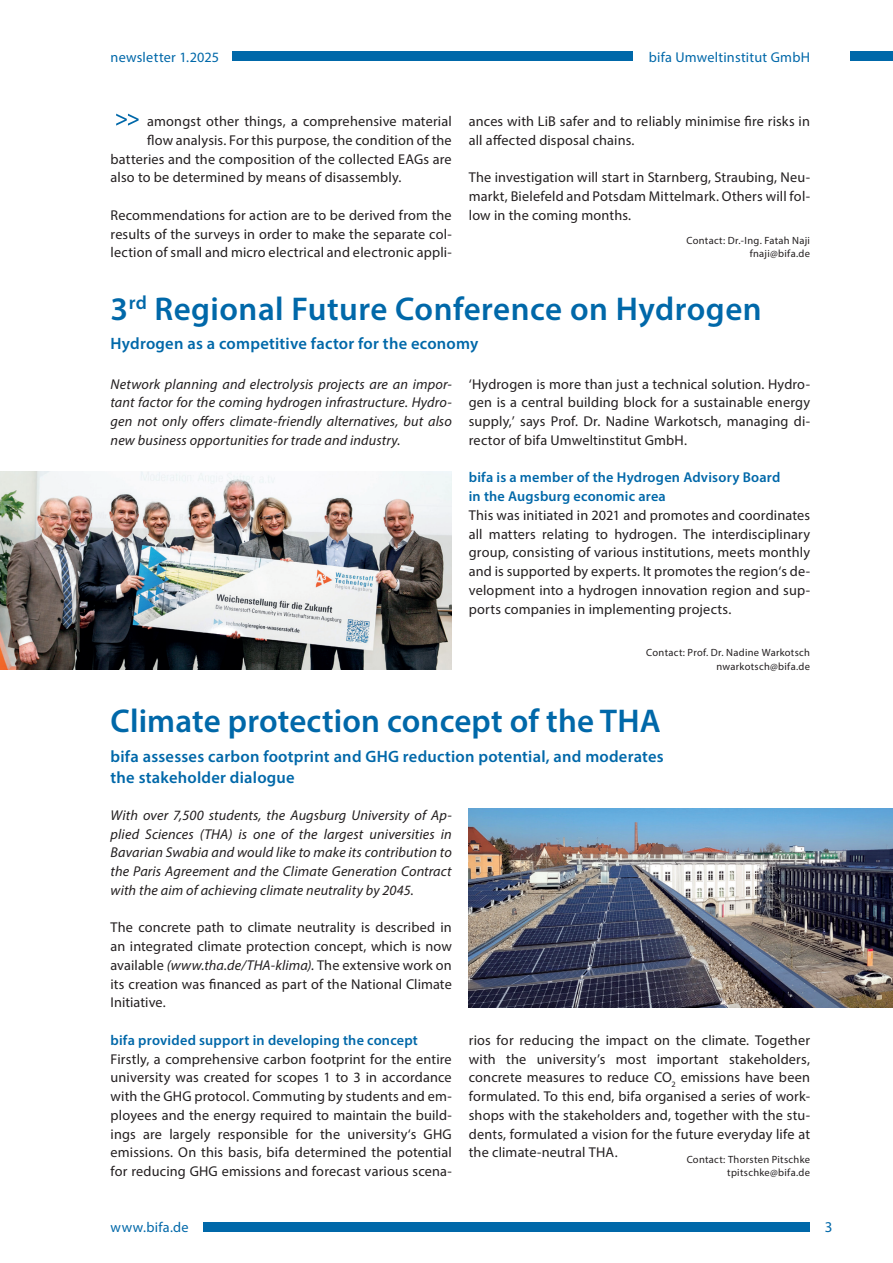
<style>
.page{position:relative;width:893px;height:1263px;background:#fff}
.page>*{position:absolute;margin:0;border:0;box-sizing:border-box;transform-origin:0 0}
.t1{font:600 33px "Myriad Pro";letter-spacing:.005em;color:#0068a9}
.t2{font:600 16.5px/21px "Myriad Pro";letter-spacing:.015em;color:#0068a9}
.t3{font:15px "Myriad Pro";color:#0068a9}
.t4{font:14.25px/18.8px "Myriad Pro";letter-spacing:.01em;color:#231f20;text-align:justify}
.t5{font:italic 14.25px/18.8px "Myriad Pro";letter-spacing:.01em;color:#231f20;text-align:justify}
.t6{font:600 14.25px/18.8px "Myriad Pro";letter-spacing:.015em;color:#0068a9}
.t7{font:14.25px "Myriad Pro";letter-spacing:.02em;color:#0068a9}
.t8{font:10.5px/13.5px "Myriad Pro";letter-spacing:.03em;color:#231f20;text-align:right}
.s1{font-style:italic}
</style>
<div class="page">
<div style="left:204px;top:1222px;width:606px;height:10px;background:#0068a9"></div>
<svg style="left:116px;top:114px;width:23px;height:12px"></svg>
<div style="left:850px;top:51px;width:43px;height:10px;background:#0068a9"></div>
<div style="left:232px;top:51px;width:401px;height:10px;background:#0068a9"></div>
<img style="left:469px;top:809px;width:424px;height:198px">
<img style="left:0;top:471px;width:452px;height:199px">
<p class="t7" style="left:111px;top:48px;width:110px">newsletter 1.2025</p>
<p class="t7" style="left:649px;top:48px;width:163px">bifa Umweltinstitut GmbH</p>
<p class="t4" style="left:147px;top:112px;width:306px">amongst other things, a comprehensive material</p>
<p class="t4" style="left:147px;top:130px;width:306px">flow analysis. For this purpose, the condition of the</p>
<p class="t4" style="left:111px;top:149px;width:343px">batteries and the composition of the collected EAGs are</p>
<p class="t4" style="left:111px;top:168px;width:292px">also to be determined by means of disassembly.</p>
<p class="t4" style="left:111px;top:205px;width:343px">Recommendations for action are to be derived from the results of the surveys in order to make the separate col&shy;lection of small and micro electrical and electronic appli-</p>
<p class="t4" style="left:469px;top:112px;width:343px">ances with LiB safer and to reliably minimise fire risks in all affected disposal chains.</p>
<p class="t4" style="left:469px;top:168px;width:343px">The investigation will start in Starnberg, Straubing, Neu&shy;markt, Bielefeld and Potsdam Mittelmark. Others will fol&shy;low in the coming months.</p>
<p class="t8" style="left:686px;top:233px;width:125px">Contact: Dr.-Ing. Fatah Naji fnaji@bifa.de</p>
<h1 class="t1" style="left:111px;top:287px;width:653px">3<sup>rd</sup> Regional Future Conference on Hydrogen</h1>
<p class="t2" style="left:111px;top:333px;width:369px">Hydrogen as a competitive factor for the economy</p>
<p class="t4" style="left:469px;top:374px;width:343px">‘Hydrogen is more than just a technical solution. Hydro&shy;gen is a central building block for a sustainable energy supply,’ says Prof. Dr. Nadine Warkotsch, managing di&shy;rector of bifa Umweltinstitut GmbH.</p>
<p class="t6" style="left:469px;top:468px;width:313px">bifa is a member of the Hydrogen Advisory Board in the Augsburg economic area</p>
<p class="t4" style="left:469px;top:505px;width:343px">This was initiated in 2021 and promotes and coordinates all matters relating to hydrogen. The interdisciplinary group, consisting of various institutions, meets monthly and is supported by experts. It promotes the region‘s de&shy;velopment into a hydrogen innovation region and sup&shy;ports companies in implementing projects.</p>
<p class="t8" style="left:646px;top:646px;width:165px">Contact: Prof. Dr. Nadine Warkotsch nwarkotsch@bifa.de</p>
<p class="t5" style="left:111px;top:374px;width:343px">Network planning and electrolysis projects are an impor&shy;tant factor for the coming hydrogen infrastructure. Hydro&shy;gen not only offers climate-friendly alternatives, but also new business opportunities for trade and industry.</p>
<h1 class="t1" style="left:111px;top:700px;width:552px">Climate protection concept of the THA</h1>
<p class="t2" style="left:111px;top:745px;width:555px">bifa assesses carbon footprint and GHG reduction potential, and moderates the stakeholder dialogue</p>
<p class="t5" style="left:111px;top:805px;width:343px">With over 7,500 students, the Augsburg University of Ap&shy;plied Sciences (THA) is one of the largest universities in Bavarian Swabia and would like to make its contribution to the Paris Agreement and the Climate Generation Contract with the aim of achieving climate neutrality by 2045.</p>
<p class="t4" style="left:111px;top:918px;width:343px">The concrete path to climate neutrality is described in an integrated climate protection concept, which is now available <span class="s1">(www.tha.de/THA-klima).</span> The extensive work on its creation was financed as part of the National Climate Initiative.</p>
<p class="t6" style="left:111px;top:1030px;width:309px">bifa provided support in developing the concept</p>
<p class="t4" style="left:111px;top:1049px;width:343px">Firstly, a comprehensive carbon footprint for the entire university was created for scopes 1 to 3 in accordance with the GHG protocol. Commuting by students and em&shy;ployees and the energy required to maintain the build&shy;ings are largely responsible for the university‘s GHG emissions. On this basis, bifa determined the potential for reducing GHG emissions and forecast various scena-</p>
<p class="t4" style="left:469px;top:1030px;width:343px">rios for reducing the impact on the climate. Together with the university’s most important stakeholders, concrete measures to reduce CO<sub>2</sub> emissions have been formulated. To this end, bifa organised a series of work&shy;shops with the stakeholders and, together with the stu&shy;dents, formulated a vision for the future everyday life at the climate-neutral THA.</p>
<p class="t8" style="left:687px;top:1152px;width:125px">Contact: Thorsten Pitschke tpitschke@bifa.de</p>
<p class="t7" style="left:111px;top:1219px;width:80px">www.bifa.de</p>
<p class="t3" style="left:825px;top:1218px;width:9px">3</p>
</div>
